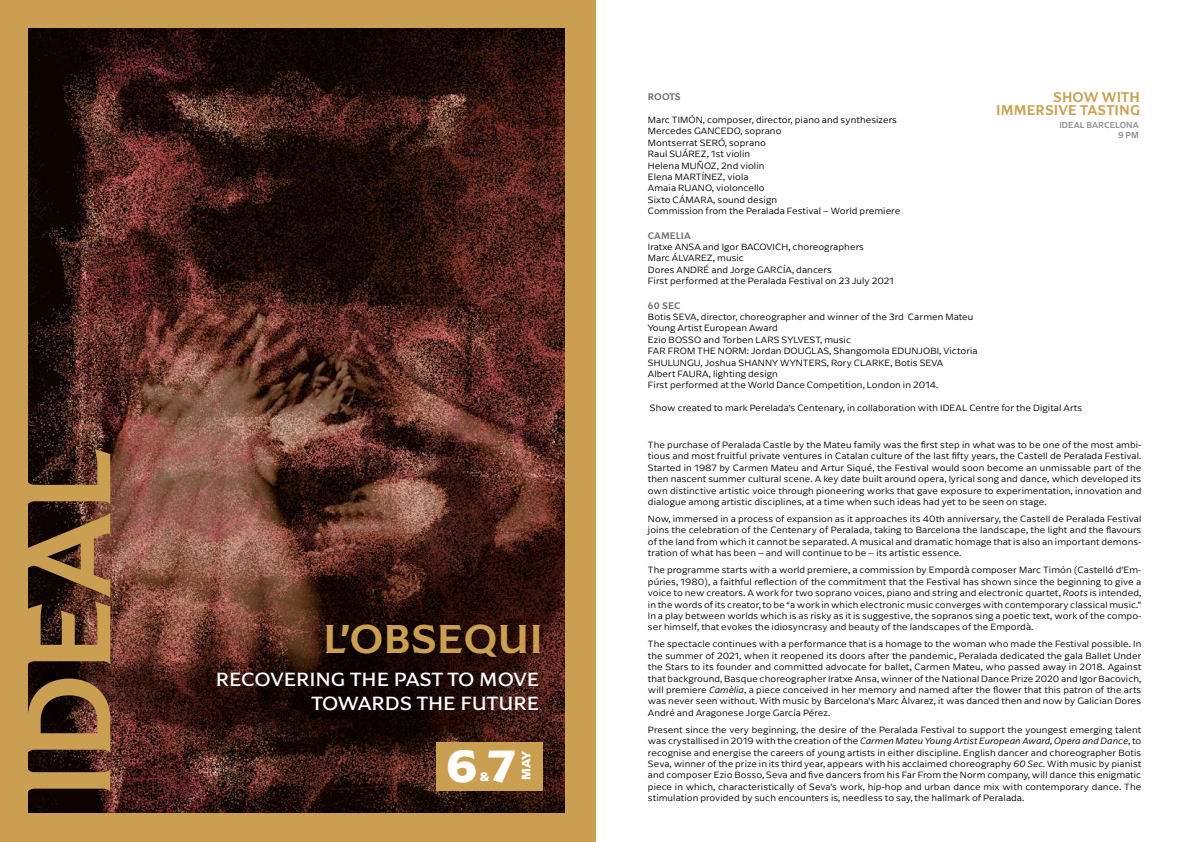
<style>
.page{position:relative;width:1191px;height:842px;background:#fff}
.page>*{position:absolute;margin:0;border:0;box-sizing:border-box;transform-origin:0 0}
.t1{font:700 118px "Perelada";letter-spacing:.01em;color:#cb9f51;scale:.94 1}
.t2{font:700 47.2px "Arpona Sans";color:#fff}
.t3{font:700 40px "Perelada";color:#cb9f51}
.t4{font:600 19px/24px "Perelada";color:#fff;text-align:right}
.t5{font:700 14px/13px "Perelada";letter-spacing:.01em;color:#cb9f51;text-align:right;scale:.94 1}
.t6{font:700 12.8px "Arpona Sans";color:#fff}
.t7{font:300 9.5px/11.4px "Arpona Sans";letter-spacing:.01em;color:#000;text-align:justify}
.t8{font:700 9.5px "Perelada";letter-spacing:.01em;color:#6f6f6f;scale:.94 1}
.t9{font:500 9px/10.5px "Arpona Sans";letter-spacing:.01em;color:#8d9094;text-align:right;scale:.94 1}
.s1{font-style:italic}
</style>
<div class="page">
<div style="left:0;top:0;width:595px;height:842px;background:#cb9f51"></div>
<img style="left:28px;top:28px;width:536px;height:784px">
<div style="left:437px;top:742px;width:106px;height:49px;background:#cb9f51"></div>
<h1 class="t1" style="left:-5px;top:799px;width:374px;rotate:-90deg">IDEAL</h1>
<h3 class="t3" style="left:323px;top:614px;width:221px">L’OBSEQUI</h3>
<h3 class="t4" style="left:216px;top:666px;width:325px">RECOVERING THE PAST TO MOVE<br>TOWARDS THE FUTURE</h3>
<h2 class="t2" style="left:446px;top:736px;width:71px">67</h2>
<h3 class="t6" style="left:518px;top:780px;width:31px;rotate:-90deg">MAY</h3>
<h3 class="t6" style="left:480px;top:769px;width:11px">&amp;</h3>
<h3 class="t5" style="left:996px;top:90px;width:154px">SHOW WITH<br>IMMERSIVE TASTING</h3>
<p class="t8" style="left:648px;top:91px;width:36px">ROOTS</p>
<p class="t7" style="left:648px;top:114px;width:254px;text-align:left">Marc TIMÓN, composer, director, piano and synthesizers<br>Mercedes GANCEDO, soprano<br>Montserrat SERÓ, soprano<br>Raul SUÁREZ, 1st violin<br>Helena MUÑOZ, 2nd violin<br>Elena MARTÍNEZ, viola<br>Amaia RUANO, violoncello<br>Sixto CÁMARA, sound design<br>Commission from the Peralada Festival – World premiere</p>
<p class="t8" style="left:648px;top:229px;width:47px">CAMELIA</p>
<p class="t7" style="left:648px;top:241px;width:247px;text-align:left">Iratxe ANSA and Igor BACOVICH, choreographers<br>Marc ÁLVAREZ, music<br>Dores ANDRÉ and Jorge GARCÍA, dancers<br>First performed at the Peralada Festival on 23 July 2021</p>
<p class="t8" style="left:648px;top:299px;width:36px">60 SEC</p>
<p class="t7" style="left:648px;top:311px;width:331px;text-align:left">Botis SEVA, director, choreographer and winner of the 3rd Carmen Mateu Young Artist European Award<br>Ezio BOSSO and Torben LARS SYLVEST, music<br>FAR FROM THE NORM: Jordan DOUGLAS, Shangomola EDUNJOBI, Victoria SHULUNGU, Joshua SHANNY WYNTERS, Rory CLARKE, Botis SEVA<br>Albert FAURA, lighting design<br>First performed at the World Dance Competition, London in 2014.</p>
<p class="t7" style="left:650px;top:402px;width:434px">Show created to mark Perelada’s Centenary, in collaboration with IDEAL Centre for the Digital Arts</p>
<p class="t7" style="left:648px;top:439px;width:495px">The purchase of Peralada Castle by the Mateu family was the first step in what was to be one of the most ambi&shy;tious and most fruitful private ventures in Catalan culture of the last fifty years, the Castell de Peralada Festival.<br>Started in 1987 by Carmen Mateu and Artur Siqué, the Festival would soon become an unmissable part of the then nascent summer cultural scene. A key date built around opera, lyrical song and dance, which developed its own distinctive artistic voice through pioneering works that gave exposure to experimentation, innovation and dialogue among artistic disciplines, at a time when such ideas had yet to be seen on stage.</p>
<p class="t7" style="left:648px;top:513px;width:495px">Now, immersed in a process of expansion as it approaches its 40th anniversary, the Castell de Peralada Festival joins the celebration of the Centenary of Peralada, taking to Barcelona the landscape, the light and the flavours of the land from which it cannot be separated. A musical and dramatic homage that is also an important demons&shy;tration of what has been – and will continue to be – its artistic essence.</p>
<p class="t7" style="left:648px;top:564px;width:495px">The programme starts with a world premiere, a commission by Empordà composer Marc Timón (Castelló d’Em&shy;púries, 1980), a faithful reflection of the commitment that the Festival has shown since the beginning to give a voice to new creators. A work for two soprano voices, piano and string and electronic quartet, <span class="s1">Roots</span> is intended, in the words of its creator, to be “a work in which electronic music converges with contemporary classical music.” In a play between worlds which is as risky as it is suggestive, the sopranos sing a poetic text, work of the compo&shy;ser himself, that evokes the idiosyncrasy and beauty of the landscapes of the Empordà.</p>
<p class="t7" style="left:648px;top:638px;width:495px">The spectacle continues with a performance that is a homage to the woman who made the Festival possible. In the summer of 2021, when it reopened its doors after the pandemic, Peralada dedicated the gala Ballet Under the Stars to its founder and committed advocate for ballet, Carmen Mateu, who passed away in 2018. Against that background, Basque choreographer Iratxe Ansa, winner of the National Dance Prize 2020 and Igor Bacovich, will premiere <span class="s1">Camèlia</span>, a piece conceived in her memory and named after the flower that this patron of the arts was never seen without. With music by Barcelona’s Marc Àlvarez, it was danced then and now by Galician Dores André and Aragonese Jorge García Pérez.</p>
<p class="t7" style="left:648px;top:724px;width:495px">Present since the very beginning, the desire of the Peralada Festival to support the youngest emerging talent was crystallised in 2019 with the creation of the <span class="s1">Carmen Mateu Young Artist European Award, Opera and Dance</span>, to recognise and energise the careers of young artists in either discipline. English dancer and choreographer Botis Seva, winner of the prize in its third year, appears with his acclaimed choreography <span class="s1">60 Sec.</span> With music by pianist and composer Ezio Bosso, Seva and five dancers from his Far From the Norm company, will dance this enigmatic piece in which, characteristically of Seva’s work, hip-hop and urban dance mix with contemporary dance. The stimulation provided by such encounters is, needless to say, the hallmark of Peralada.</p>
<p class="t9" style="left:1059px;top:119px;width:86px">IDEAL BARCELONA<br>9 PM</p>
</div>
